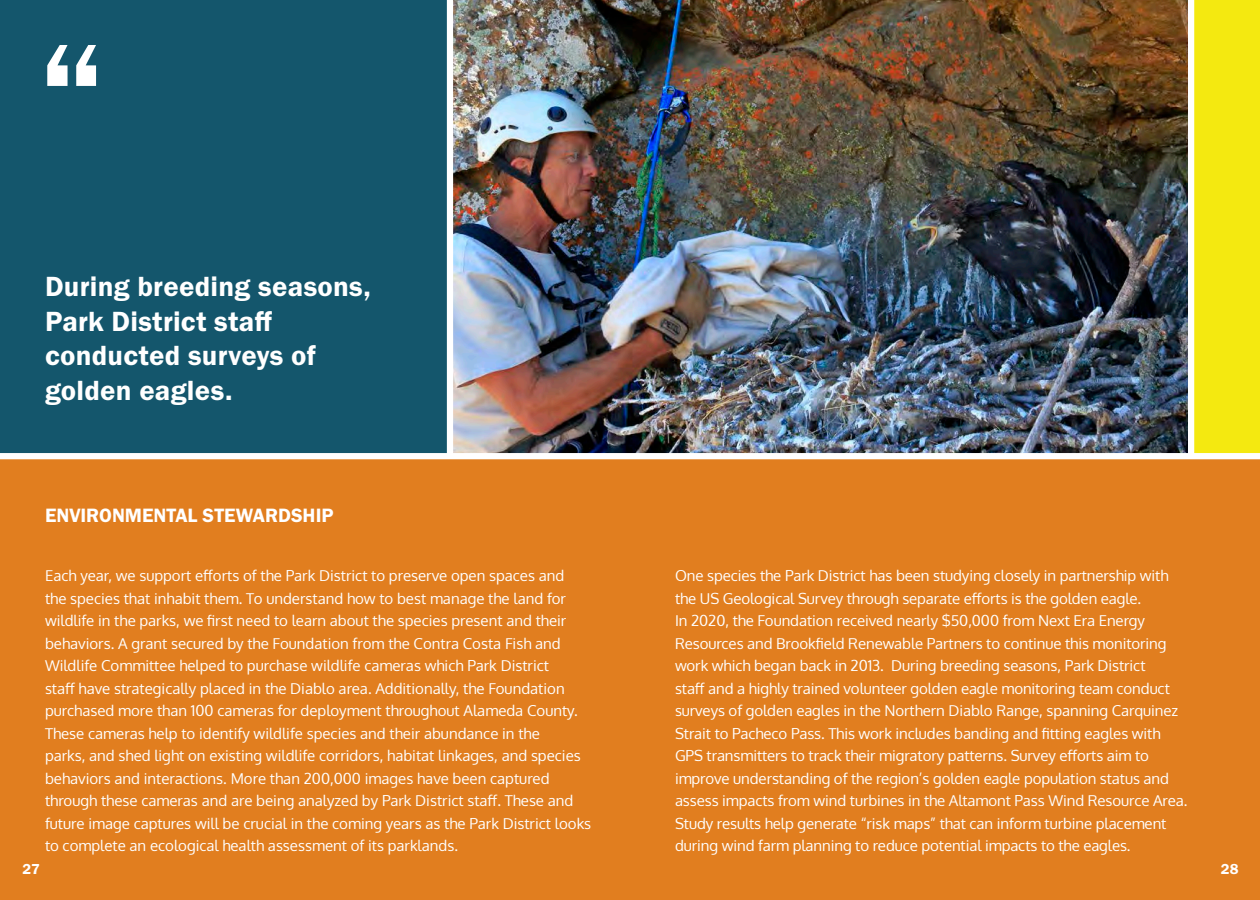
<style>
.page{position:relative;width:1260px;height:900px;background:#fff}
.page>*{position:absolute;margin:0;border:0;box-sizing:border-box;transform-origin:0 0}
.t1{font:150px "Franklin Gothic URW Dem";color:#fff}
.t2{font:28.75px/34.5px "Franklin Gothic URW Dem";letter-spacing:.01em;color:#fff}
.t3{font:20px "Franklin Gothic URW Dem";color:#fff}
.t4{font:15px/22.5px "Oxygen";letter-spacing:-.005em;color:#fff}
.t5{font:15px "Franklin Gothic URW Dem";color:#fff}
</style>
<div class="page">
<img style="left:453px;top:0;width:735px;height:453px">
<div style="left:1192px;top:0;width:68px;height:543px;background:#f4e910"></div>
<div style="left:0;top:0;width:450px;height:540px;background:#14566c"></div>
<div style="left:0;top:457px;width:1260px;height:443px;background:#e17e1f"></div>
<div style="left:0;top:453px;width:1260px;height:6px;background:#fff"></div>
<div style="left:447px;top:0;width:6px;height:457px;background:#fff"></div>
<div style="left:1188px;top:0;width:6px;height:457px;background:#fff"></div>
<p class="t1" style="left:39px;top:3px;width:67px">“</p>
<p class="t2" style="left:45px;top:269px;width:327px">During breeding seasons,<br>Park District staff conducted surveys of</p>
<p class="t2" style="left:45px;top:373px;width:189px">golden eagles.</p>
<p class="t3" style="left:45px;top:503px;width:290px">ENVIRONMENTAL STEWARDSHIP</p>
<p class="t4" style="left:45px;top:565px;width:548px">Each year, we support efforts of the Park District to preserve open spaces and<br>the species that inhabit them. To understand how to best manage the land for wildlife in the parks, we first need to learn about the species present and their behaviors. A grant secured by the Foundation from the Contra Costa Fish and Wildlife Committee helped to purchase wildlife cameras which Park District<br>staff have strategically placed in the Diablo area. Additionally, the Foundation purchased more than 100 cameras for deployment throughout Alameda County.<br>These cameras help to identify wildlife species and their abundance in the<br>parks, and shed light on existing wildlife corridors, habitat linkages, and species behaviors and interactions. More than 200,000 images have been captured through these cameras and are being analyzed by Park District staff. These and future image captures will be crucial in the coming years as the Park District looks to complete an ecological health assessment of its parklands.</p>
<p class="t4" style="left:675px;top:565px;width:514px">One species the Park District has been studying closely in partnership with the US Geological Survey through separate efforts is the golden eagle.<br>In 2020, the Foundation received nearly $50,000 from Next Era Energy Resources and Brookfield Renewable Partners to continue this monitoring work which began back in 2013. During breeding seasons, Park District<br>staff and a highly trained volunteer golden eagle monitoring team conduct surveys of golden eagles in the Northern Diablo Range, spanning Carquinez Strait to Pacheco Pass. This work includes banding and fitting eagles with GPS transmitters to track their migratory patterns. Survey efforts aim to improve understanding of the region’s golden eagle population status and assess impacts from wind turbines in the Altamont Pass Wind Resource Area.<br>Study results help generate “risk maps” that can inform turbine placement during wind farm planning to reduce potential impacts to the eagles.</p>
<h3 class="t3" style="left:22px;top:859px;width:25px">15</h3>
<h3 class="t3" style="left:1215px;top:859px;width:25px">15</h3>
<p class="t5" style="left:22px;top:860px;width:19px">27</p>
<p class="t5" style="left:1221px;top:860px;width:19px">28</p>
</div>
